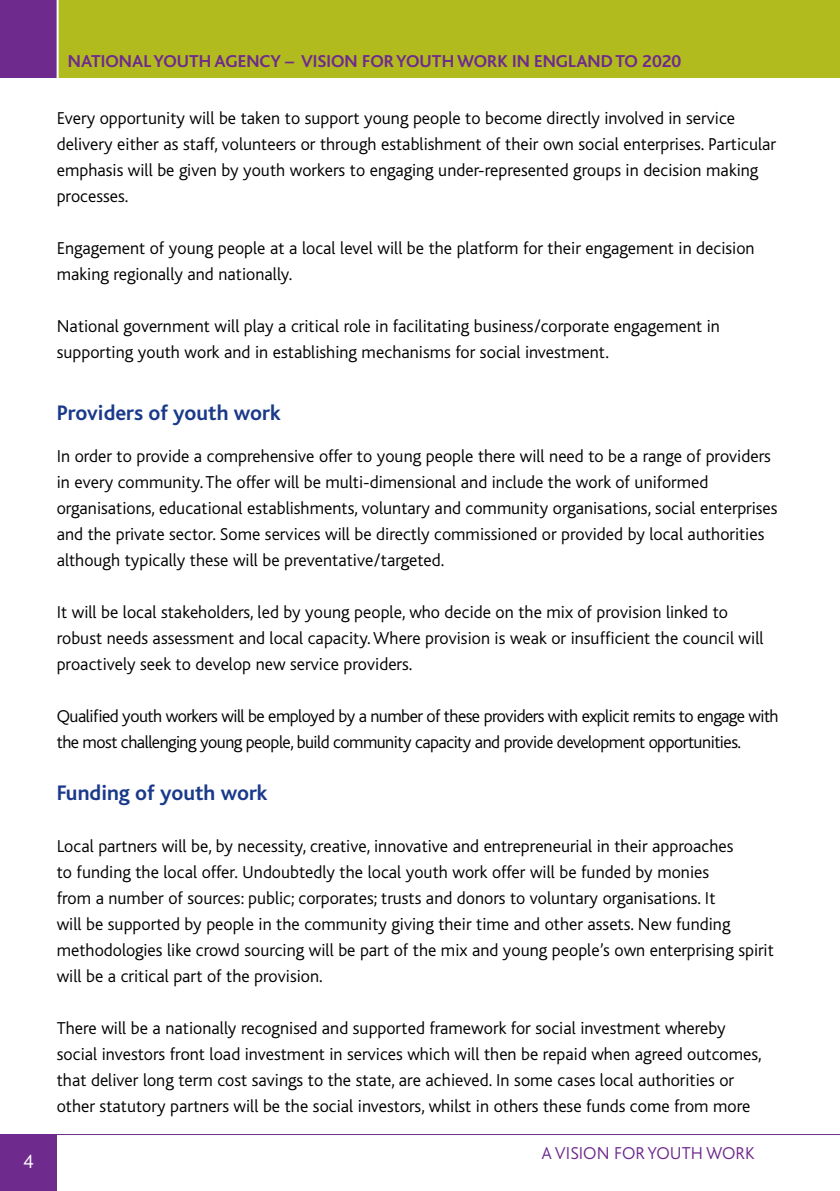
<style>
.page{position:relative;width:840px;height:1191px;background:#fff}
.page>*{position:absolute;margin:0;border:0;box-sizing:border-box;transform-origin:0 0}
.t1{font:700 22px "Bliss Icelandic";color:#19398a}
.t2{font:300 20px "Bliss Icelandic";color:#fff}
.t3{font:300 18px/26px "Bliss Icelandic";color:#000}
.t4{font:300 18px/26px "Bliss Icelandic";letter-spacing:-.03em;color:#000}
.t5{font:700 18px "Bliss Icelandic";color:#6e2a8d}
.t6{font:300 18px "Bliss Icelandic";color:#6e2a8d}
</style>
<div class="page">
<div style="left:0;top:0;width:839px;height:78px;background:#b2bb1e"></div>
<hr style="left:839px;top:0;width:1px;height:78px;background:#b2bb1e">
<div style="left:0;top:0;width:57px;height:78px;background:#6e2a8d"></div>
<hr style="left:57px;top:0;width:2px;height:126px;background:#fff">
<div style="left:0;top:1134px;width:57px;height:57px;background:#6e2a8d"></div>
<hr style="left:0;top:1134px;width:839px;height:1px;background:#6e2a8d">
<p class="t2" style="left:23px;top:1150px;width:12px">4</p>
<p class="t5" style="left:68px;top:51px;width:614px">NATIONAL YOUTH AGENCY – VISION FOR YOUTH WORK IN ENGLAND TO 2020</p>
<p class="t3" style="left:57px;top:105px;width:720px">Every opportunity will be taken to support young people to become directly involved in service delivery either as staff, volunteers or through establishment of their own social enterprises. Particular emphasis will be given by youth workers to engaging under-represented groups in decision making processes.</p>
<p class="t3" style="left:57px;top:235px;width:699px">Engagement of young people at a local level will be the platform for their engagement in decision making regionally and nationally.</p>
<p class="t3" style="left:57px;top:313px;width:664px">National government will play a critical role in facilitating business/corporate engagement in supporting youth work and in establishing mechanisms for social investment.</p>
<p class="t1" style="left:57px;top:401px;width:225px">Providers of youth work</p>
<p class="t3" style="left:57px;top:443px;width:721px">In order to provide a comprehensive offer to young people there will need to be a range of providers in every community. The offer will be multi-dimensional and include the work of uniformed organisations, educational establishments, voluntary and community organisations, social enterprises and the private sector. Some services will be directly commissioned or provided by local authorities although typically these will be preventative/targeted.</p>
<p class="t3" style="left:57px;top:599px;width:708px">It will be local stakeholders, led by young people, who decide on the mix of provision linked to robust needs assessment and local capacity. Where provision is weak or insufficient the council will proactively seek to develop new service providers.</p>
<p class="t4" style="left:57px;top:703px;width:723px">Qualified youth workers will be employed by a number of these providers with explicit remits to engage with the most challenging young people, build community capacity and provide development opportunities.</p>
<p class="t1" style="left:57px;top:781px;width:212px">Funding of youth work</p>
<p class="t3" style="left:57px;top:833px;width:718px">Local partners will be, by necessity, creative, innovative and entrepreneurial in their approaches<br>to funding the local offer. Undoubtedly the local youth work offer will be funded by monies<br>from a number of sources: public; corporates; trusts and donors to voluntary organisations. It<br>will be supported by people in the community giving their time and other assets. New funding methodologies like crowd sourcing will be part of the mix and young people’s own enterprising spirit will be a critical part of the provision.</p>
<p class="t3" style="left:57px;top:1015px;width:706px">There will be a nationally recognised and supported framework for social investment whereby social investors front load investment in services which will then be repaid when agreed outcomes, that deliver long term cost savings to the state, are achieved. In some cases local authorities or other statutory partners will be the social investors, whilst in others these funds come from more</p>
<p class="t6" style="left:541px;top:1144px;width:214px">A VISION FOR YOUTH WORK</p>
</div>
